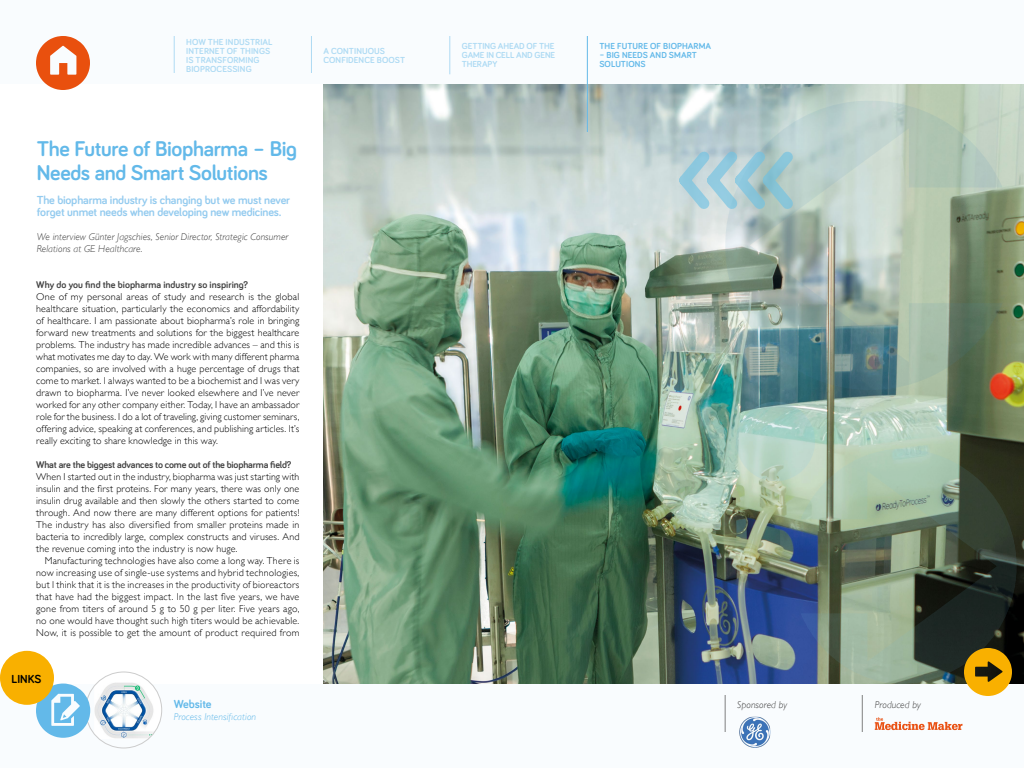
<style>
.page{position:relative;width:1024px;height:768px;background:#fff}
.page>*{position:absolute;margin:0;border:0;box-sizing:border-box;transform-origin:0 0}
.t1{font:700 22px/24px "Bariol";letter-spacing:-.015em;color:#63b9e9}
.t2{font:700 12px/12px "Bariol";letter-spacing:-.01em;color:#94cbef}
.t3{font:700 12px "Bariol";letter-spacing:-.005em;color:#63b9e9}
.t4{font:700 12px "Bariol";letter-spacing:.005em;color:#000}
.t5{font:300 10px/12px "Gill Sans";letter-spacing:.015em;color:#000;text-align:justify}
.t6{font:italic 300 10px/12px "Gill Sans";letter-spacing:.005em;color:#404040}
.t7{font:700 10px "Bariol";letter-spacing:-.015em;color:#404040}
.t8{font:700 10px "Bariol";letter-spacing:.005em;color:#404040}
.t9{font:italic 300 10px "Gill Sans";letter-spacing:.005em;color:#63b9e9}
.t10{font:700 9px/9px "Bariol";letter-spacing:.005em;color:#63b9e9}
</style>
<div class="page">
<img style="left:323px;top:84px;width:701px;height:600px">
<svg style="left:725px;top:101px;width:278px;height:289px;background:#9bafa4"></svg>
<svg style="left:669px;top:144px;width:134px;height:66px;background:#acccd3"></svg>
<svg style="left:791px;top:449px;width:226px;height:235px;background:#657568"></svg>
<svg style="left:736px;top:402px;width:79px;height:79px;background:#b0d1c4"></svg>
<div style="left:0;top:684px;width:1024px;height:84px;background:#f9fcfe"></div>
<div style="left:0;top:0;width:1024px;height:84px;background:#f9fcfe"></div>
<hr style="left:174px;top:36px;width:1px;height:37px;background:#63b9e9">
<hr style="left:311px;top:36px;width:1px;height:37px;background:#63b9e9">
<svg style="left:36px;top:36px;width:54px;height:54px"></svg>
<hr style="left:725px;top:695px;width:1px;height:37px;background:#808080">
<hr style="left:449px;top:36px;width:1px;height:38px;background:#63b9e9">
<hr style="left:862px;top:695px;width:1px;height:37px;background:#808080">
<svg style="left:875px;top:718px;width:87px;height:12px"></svg>
<svg style="left:964px;top:648px;width:48px;height:48px;background:#c0911c"></svg>
<img style="left:739px;top:717px;width:31px;height:31px">
<hr style="left:587px;top:36px;width:1px;height:96px;background:#63b9e9">
<img style="left:94px;top:682px;width:68px;height:57px">
<svg style="left:36px;top:684px;width:54px;height:54px"></svg>
<div style="left:0;top:651px;width:54px;height:54px;background:#f9b000;border-radius:50%"></div>
<p class="t10" style="left:186px;top:37px;width:88px">HOW THE INDUSTRIAL<br>INTERNET OF THINGS<br>IS TRANSFORMING<br>BIOPROCESSING</p>
<p class="t10" style="left:323px;top:46px;width:83px">A CONTINUOUS<br>CONFIDENCE BOOST</p>
<h1 class="t1" style="left:37px;top:136px;width:262px">The Future of Biopharma – Big<br>Needs and Smart Solutions</h1>
<p class="t2" style="left:37px;top:194px;width:255px">The biopharma industry is changing but we must never forget unmet needs when developing new medicines.</p>
<p class="t6" style="left:37px;top:231px;width:253px">We interview Günter Jagschies, Senior Director, Strategic Consumer<br>Relations at GE Healthcare.</p>
<p class="t8" style="left:36px;top:278px;width:213px">Why do you find the biopharma industry so inspiring?</p>
<p class="t5" style="left:36px;top:290px;width:265px">One of my personal areas of study and research is the global healthcare situation, particularly the economics and affordability of healthcare. I am passionate about biopharma’s role in bringing forward new treatments and solutions for the biggest healthcare problems. The industry has made incredible advances – and this is what motivates me day to day. We work with many different pharma companies, so are involved with a huge percentage of drugs that come to market. I always wanted to be a biochemist and I was very drawn to biopharma. I’ve never looked elsewhere and I’ve never worked for any other company either. Today, I have an ambassador role for the business. I do a lot of traveling, giving customer seminars, offering advice, speaking at conferences, and publishing articles. It’s really exciting to share knowledge in this way.</p>
<p class="t7" style="left:36px;top:458px;width:257px">What are the biggest advances to come out of the biopharma field?</p>
<p class="t5" style="left:36px;top:470px;width:265px">When I started out in the industry, biopharma was just starting with insulin and the first proteins. For many years, there was only one insulin drug available and then slowly the others started to come through. And now there are many different options for patients!<br>The industry has also diversified from smaller proteins made in bacteria to incredibly large, complex constructs and viruses. And the revenue coming into the industry is now huge.</p>
<p class="t5" style="left:36px;top:554px;width:265px;text-indent:9px">Manufacturing technologies have also come a long way. There is now increasing use of single-use systems and hybrid technologies, but I think that it is the increases in the productivity of bioreactors that have had the biggest impact. In the last five years, we have gone from titers of around 5 g to 50 g per liter. Five years ago, no one would have thought such high titers would be achievable.<br>Now, it is possible to get the amount of product required from</p>
<p class="t4" style="left:12px;top:670px;width:31px">LINKS</p>
<p class="t3" style="left:174px;top:696px;width:39px">Website</p>
<p class="t9" style="left:174px;top:711px;width:84px">Process Intensification</p>
<p class="t10" style="left:462px;top:41px;width:95px;text-align:justify">GETTING AHEAD OF THE GAME IN CELL AND GENE THERAPY</p>
<p class="t10" style="left:599px;top:41px;width:113px">THE FUTURE OF BIOPHARMA</p>
<p class="t10" style="left:599px;top:50px;width:99px">– BIG NEEDS AND SMART<br>SOLUTIONS</p>
<p class="t6" style="left:737px;top:699px;width:52px">Sponsored by</p>
<p class="t6" style="left:875px;top:699px;width:48px">Produced by</p>
</div>
